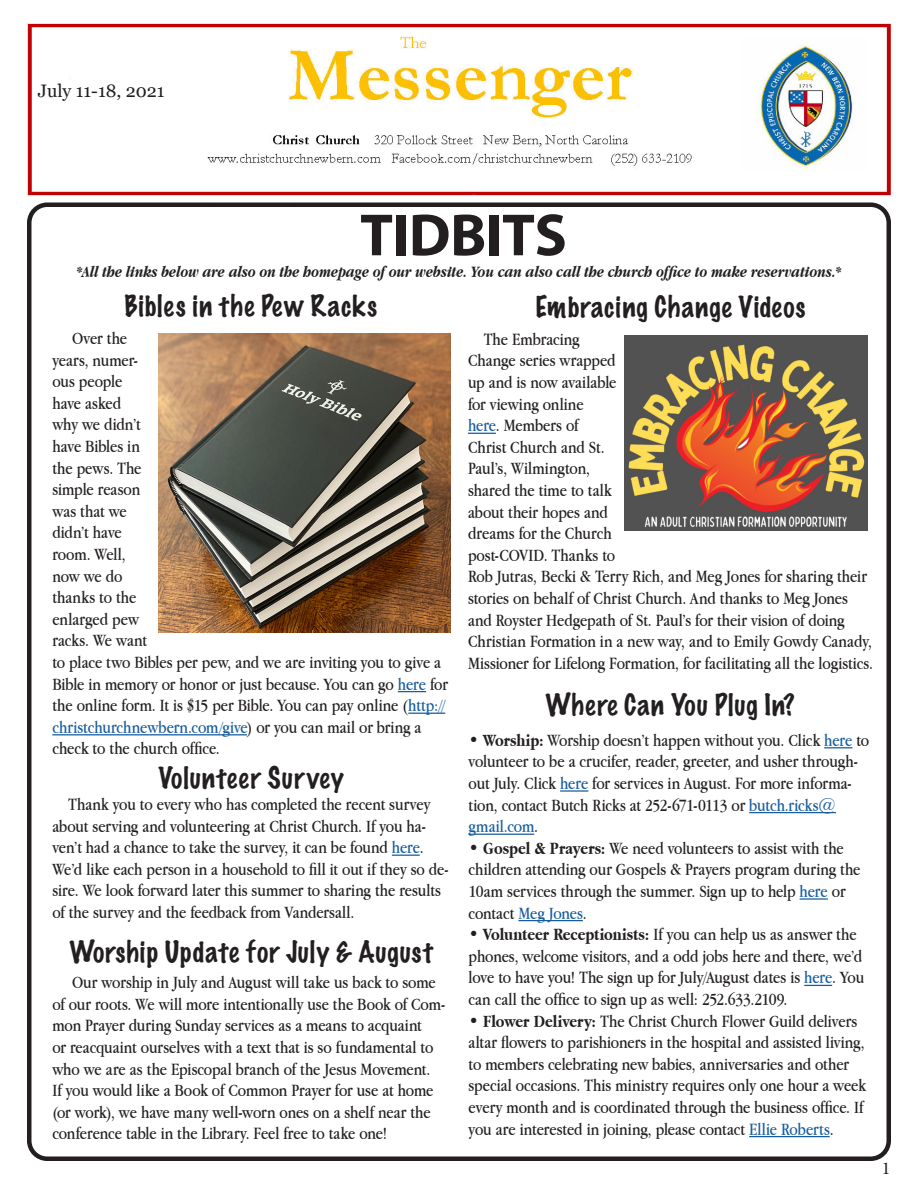
<style>
.page{position:relative;width:918px;height:1188px;background:#fff}
.page>*{position:absolute;margin:0;border:0;box-sizing:border-box;transform-origin:0 0}
.t1{font:700 60px "Myriad Pro";letter-spacing:-.01em;color:#231f20}
.t2{font:100 27px "Marker Felt";letter-spacing:.04em;color:#231f20}
.t3{font:18px/21.6px "Apple Garamond";letter-spacing:-.005em;color:#231f20}
.t4{font:18px "Georgia";color:#231f20}
.t5{font:18px "Minion Pro";color:#231f20}
.t6{font:italic 700 16.5px "Apple Garamond";color:#231f20}
.s1{color:#175d9e}
.s2{font-weight:700}
</style>
<div class="page">
<img style="left:25px;top:22px;width:868px;height:175px">
<div style="left:27px;top:202px;width:864px;height:959px;border:4px solid #231f20;border-radius:18px"></div>
<svg style="left:824px;top:747px;width:28px;height:1px"></svg>
<hr style="left:560px;top:790px;width:28px;height:2px;background:#175d9e">
<hr style="left:749px;top:812px;width:87px;height:1px;background:#175d9e">
<hr style="left:469px;top:834px;width:65px;height:1px;background:#175d9e">
<hr style="left:800px;top:898px;width:28px;height:2px;background:#175d9e">
<hr style="left:518px;top:920px;width:65px;height:1px;background:#175d9e">
<svg style="left:804px;top:985px;width:28px;height:1px"></svg>
<hr style="left:749px;top:1136px;width:81px;height:1px;background:#175d9e">
<svg style="left:398px;top:691px;width:28px;height:1px"></svg>
<hr style="left:408px;top:713px;width:37px;height:1px;background:#175d9e">
<hr style="left:52px;top:734px;width:195px;height:1px;background:#175d9e">
<svg style="left:468px;top:433px;width:28px;height:1px"></svg>
<svg style="left:392px;top:855px;width:28px;height:1px"></svg>
<img style="left:159px;top:334px;width:292px;height:298px">
<img style="left:624px;top:336px;width:243px;height:195px">
<img style="left:851px;top:354px;width:16px;height:58px">
<p class="t4" style="left:38px;top:80px;width:128px">July 11-18, 2021</p>
<p class="t1" style="left:360px;top:196px;width:208px">TIDBITS</p>
<p class="t6" style="left:76px;top:262px;width:767px">*All the links below are also on the homepage of our website. You can also call the church office to make reservations.*</p>
<p class="t2" style="left:124px;top:285px;width:254px">Bibles in the Pew Racks</p>
<p class="t3" style="left:52px;top:327px;width:397px;text-indent:20px">Over the<br>years, numer-<br>ous people<br>have asked<br>why we didn’t<br>have Bibles in<br>the pews. The<br>simple reason<br>was that we<br>didn’t have<br>room. Well,<br>now we do<br>thanks to the<br>enlarged pew<br>racks. We want<br>to place two Bibles per pew, and we are inviting you to give a<br>Bible in memory or honor or just because. You can go <span class="s1">here</span> for the online form. It is $15 per Bible. You can pay online (<span class="s1">http:// christchurchnewbern.com/give</span>) or you can mail or bring a check to the church office.</p>
<p class="t2" style="left:158px;top:757px;width:187px">Volunteer Survey</p>
<p class="t3" style="left:52px;top:793px;width:398px;text-indent:16px">Thank you to every who has completed the recent survey about serving and volunteering at Christ Church. If you ha&shy;ven’t had a chance to take the survey, it can be found <span class="s1">here</span>.<br>We’d like each person in a household to fill it out if they so de&shy;sire. We look forward later this summer to sharing the results of the survey and the feedback from Vandersall.</p>
<p class="t2" style="left:69px;top:930px;width:365px">Worship Update for July &amp; August</p>
<p class="t3" style="left:52px;top:971px;width:394px;text-indent:20px">Our worship in July and August will take us back to some of our roots. We will more intentionally use the Book of Com&shy;mon Prayer during Sunday services as a means to acquaint<br>or reacquaint ourselves with a text that is so fundamental to who we are as the Episcopal branch of the Jesus Movement.<br>If you would like a Book of Common Prayer for use at home (or work), we have many well-worn ones on a shelf near the conference table in the Library. Feel free to take one!</p>
<p class="t2" style="left:535px;top:286px;width:272px">Embracing Change Videos</p>
<p class="t3" style="left:468px;top:328px;width:407px;text-indent:16px">The Embracing<br>Change series wrapped<br>up and is now available<br>for viewing online<br><span class="s1">here</span>. Members of<br>Christ Church and St.<br>Paul’s, Wilmington,<br>shared the time to talk<br>about their hopes and<br>dreams for the Church<br>post-COVID. Thanks to<br>Rob Jutras, Becki &amp; Terry Rich, and Meg Jones for sharing their stories on behalf of Christ Church. And thanks to Meg Jones and Royster Hedgepath of St. Paul’s for their vision of doing Christian Formation in a new way, and to Emily Gowdy Canady, Missioner for Lifelong Formation, for facilitating all the logistics.</p>
<p class="t2" style="left:546px;top:683px;width:251px">Where Can You Plug In?</p>
<p class="t3" style="left:469px;top:729px;width:402px">• <span class="s2">Worship:</span> Worship doesn’t happen without you. Click <span class="s1">here</span> to volunteer to be a crucifer, reader, greeter, and usher through&shy;out July. Click <span class="s1">here</span> for services in August. For more informa&shy;tion, contact Butch Ricks at 252-671-0113 or <span class="s1">butch.ricks@ gmail.com</span>.</p>
<p class="t3" style="left:469px;top:837px;width:393px">• <span class="s2">Gospel &amp; Prayers:</span> We need volunteers to assist with the children attending our Gospels &amp; Prayers program during the 10am services through the summer. Sign up to help <span class="s1">here</span> or contact <span class="s1">Meg Jones</span>.</p>
<p class="t3" style="left:469px;top:923px;width:397px">• <span class="s2">Volunteer Receptionists:</span> If you can help us as answer the phones, welcome visitors, and a odd jobs here and there, we’d love to have you! The sign up for July/August dates is <span class="s1">here</span>. You can call the office to sign up as well: 252.633.2109.</p>
<p class="t3" style="left:469px;top:1010px;width:399px">• <span class="s2">Flower Delivery:</span> The Christ Church Flower Guild delivers altar flowers to parishioners in the hospital and assisted living, to members celebrating new babies, anniversaries and other special occasions. This ministry requires only one hour a week every month and is coordinated through the business office. If you are interested in joining, please contact <span class="s1">Ellie Roberts</span>.</p>
<p class="t5" style="left:882px;top:1156px;width:10px">1</p>
</div>
